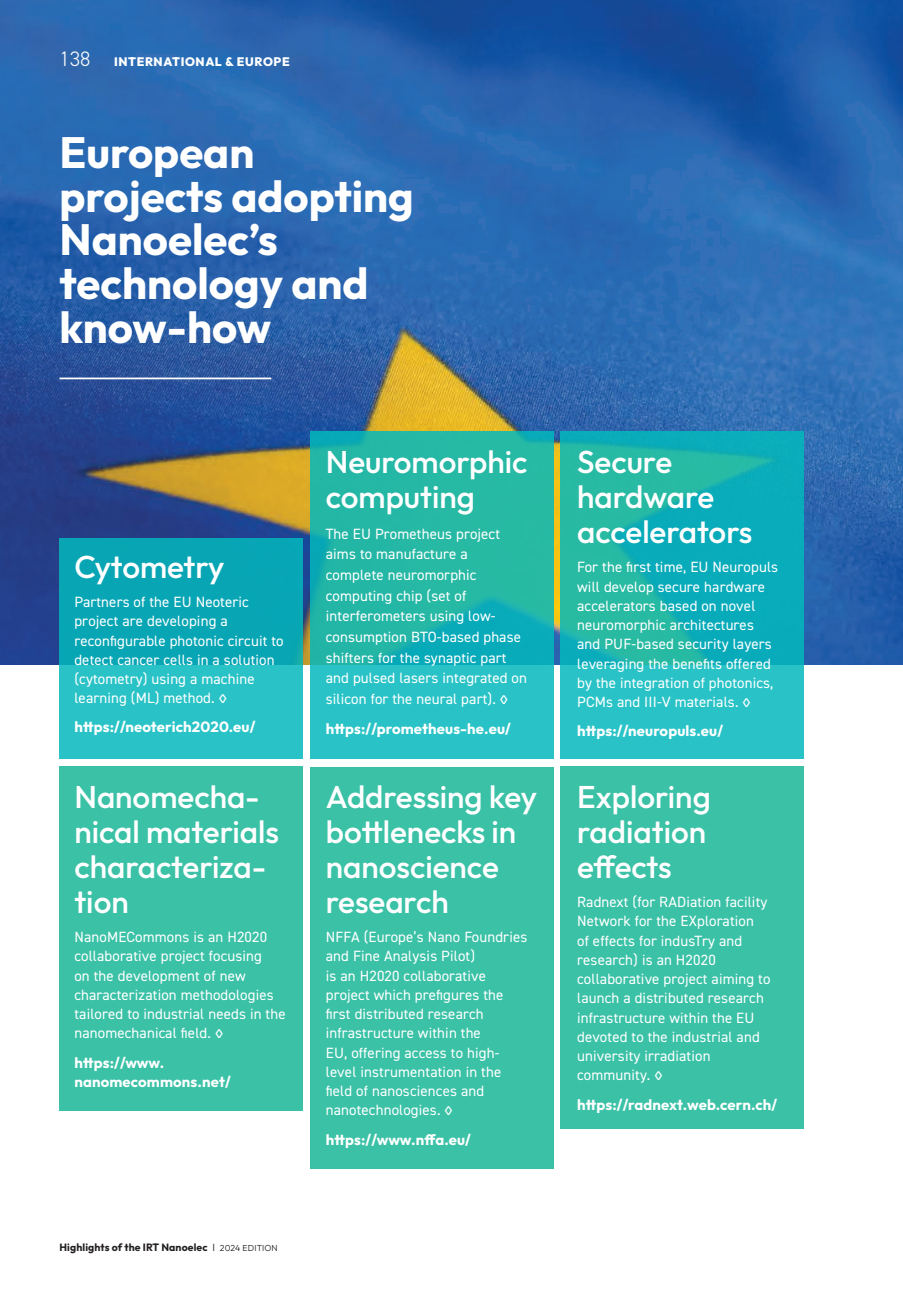
<style>
.page{position:relative;width:903px;height:1290px;background:#fff}
.page>*{position:absolute;margin:0;border:0;box-sizing:border-box;transform-origin:0 0}
.TETE_-_grand_titre{font:700 43.75px/43.8px "Outfit";color:#fff}
.TITRE{font:500 31.5px/35px "Outfit";color:#fff}
.t1{font:300 21px "DIN2014";color:#fff}
.TXT{font:14.88px/19.2px "DIN2014";letter-spacing:.01em;color:#fff}
.TXT-2{font:700 14.88px/19.2px "Outfit";letter-spacing:.01em;color:#fff}
.t2{font:800 12.25px "Outfit";letter-spacing:.05em;color:#fff}
.t3{font:700 10.5px "Outfit";letter-spacing:.01em;color:#231f20}
.s1{font-weight:300}
.s2{font-weight:300;font-size:8.75px}
</style>
<div class="page">
<img style="left:0;top:0;width:903px;height:665px">
<svg style="left:60px;top:538px;width:243px;height:221px;background:#15b2bc"></svg>
<div style="left:60px;top:766px;width:243px;height:345px;background:#3ac1a6"></div>
<svg style="left:310px;top:432px;width:243px;height:327px;background:#22b9b0"></svg>
<div style="left:310px;top:766px;width:243px;height:402px;background:#3ac1a6"></div>
<svg style="left:561px;top:432px;width:243px;height:327px;background:#1bb6b6"></svg>
<div style="left:561px;top:766px;width:243px;height:363px;background:#3ac1a6"></div>
<hr style="left:60px;top:377px;width:211px;height:2px;background:#fff">
<h3 class="t1" style="left:60px;top:46px;width:32px">138</h3>
<p class="t2" style="left:114px;top:53px;width:177px">INTERNATIONAL &amp; EUROPE</p>
<p class="TETE_-_grand_titre" style="left:60px;top:132px;width:356px">European projects adopting<br>Nanoelec’s technology and know-how</p>
<p class="TITRE" style="left:74px;top:550px;width:152px">Cytometry</p>
<p class="TXT" style="left:74px;top:592px;width:211px">Partners of the EU Neoteric project are developing a reconfigurable photonic circuit to detect cancer cells in a solution (cytometry) using a machine learning (ML) method. ◊</p>
<p class="TXT-2" style="left:74px;top:718px;width:182px">https://neoterich2020.eu/</p>
<p class="TITRE" style="left:74px;top:780px;width:206px">Nanomecha&shy;nical materials characteriza&shy;tion</p>
<p class="TXT" style="left:74px;top:927px;width:213px">NanoMECommons is an H2020 collaborative project focusing<br>on the development of new characterization methodologies tailored to industrial needs in the nanomechanical field. ◊</p>
<p class="TXT-2" style="left:74px;top:1053px;width:158px">https://www. nanomecommons.net/</p>
<p class="t3" style="left:60px;top:1240px;width:220px">Highlights of the IRT Nanoelec <span class="s1">I</span> <span class="s2">2024 EDITION</span></p>
<p class="TITRE" style="left:326px;top:445px;width:203px">Neuromorphic computing</p>
<p class="TXT" style="left:326px;top:523px;width:203px;line-height:20.7px">The EU Prometheus project aims to manufacture a complete neuromorphic computing chip (set of interferometers using low&shy;consumption BTO-based phase shifters for the synaptic part and pulsed lasers integrated on silicon for the neural part). ◊</p>
<p class="TXT-2" style="left:326px;top:720px;width:187px">https://prometheus-he.eu/</p>
<p class="TITRE" style="left:326px;top:780px;width:213px">Addressing key bottlenecks in nanoscience research</p>
<p class="TXT" style="left:326px;top:927px;width:203px">NFFA (Europe’s Nano Foundries and Fine Analysis Pilot)<br>is an H2020 collaborative project which prefigures the first distributed research infrastructure within the<br>EU, offering access to high&shy;level instrumentation in the field of nanosciences and nanotechnologies. ◊</p>
<p class="TXT-2" style="left:326px;top:1130px;width:147px">https://www.nffa.eu/</p>
<p class="TITRE" style="left:577px;top:445px;width:177px">Secure hardware accelerators</p>
<p class="TXT" style="left:577px;top:557px;width:202px">For the first time, EU Neuropuls will develop secure hardware accelerators based on novel neuromorphic architectures and PUF-based security layers leveraging the benefits offered by the integration of photonics,<br>PCMs and III-V materials. ◊</p>
<p class="TXT-2" style="left:577px;top:722px;width:147px">https://neuropuls.eu/</p>
<p class="TITRE" style="left:577px;top:780px;width:135px">Exploring radiation effects</p>
<p class="TXT" style="left:577px;top:892px;width:195px">Radnext (for RADiation facility<br>Network for the EXploration<br>of effects for indusTry and research) is an H2020 collaborative project aiming to launch a distributed research infrastructure within the EU devoted to the industrial and university irradiation community. ◊</p>
<p class="TXT-2" style="left:577px;top:1095px;width:202px">https://radnext.web.cern.ch/</p>
</div>
